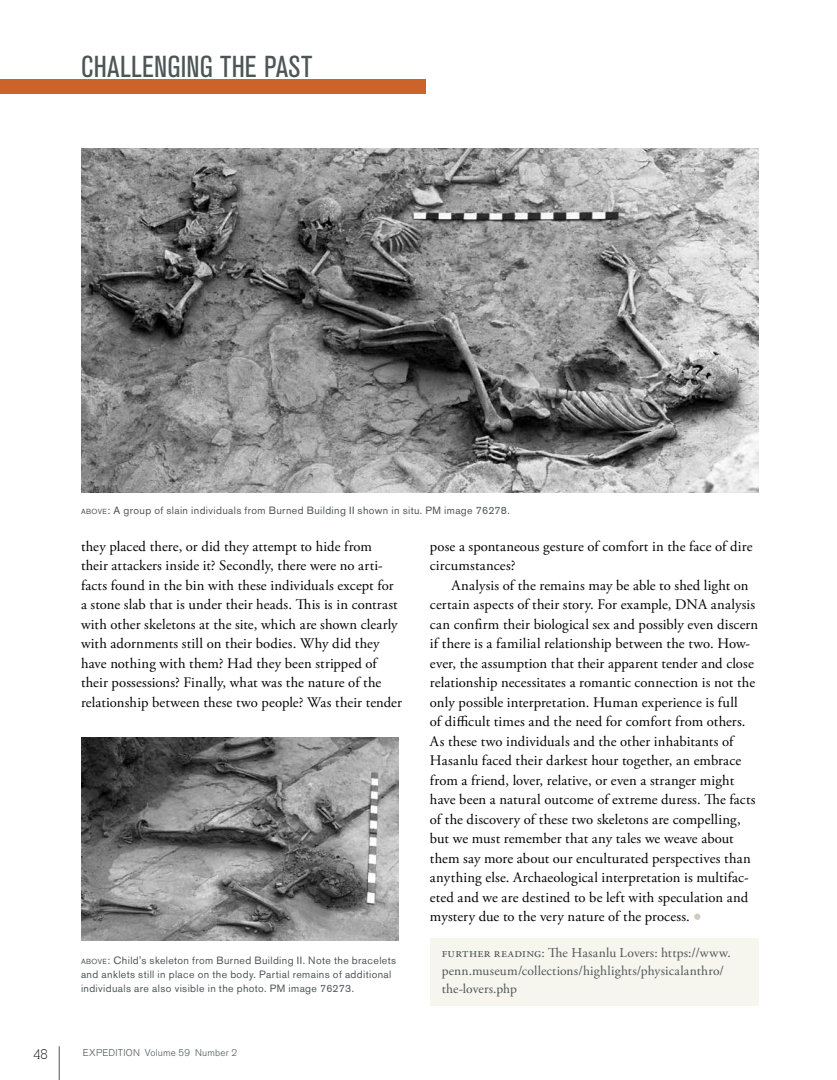
<style>
.page{position:relative;width:837px;height:1080px;background:#fff}
.page>*{position:absolute;margin:0;border:0;box-sizing:border-box;transform-origin:0 0}
.t1{font:condensed 30px "Akzidenz Grotesk BE";letter-spacing:.005em;color:#4d5557}
.t2{font:14.7px/19.5px "Adobe Garamond Pro";letter-spacing:.01em;color:#000}
.t3{font:13.5px/18px "Adobe Garamond Pro";letter-spacing:.015em;color:#4d5557}
.t4{font:13.5px "Alexandria FLF";color:#000}
.t5{font:10.5px/14.2px "Akzidenz Grotesk BE";letter-spacing:.035em;color:#4d5557}
.t6{font:300 9.75px "Akzidenz Grotesk BE";letter-spacing:.02em;color:#4d5557}
.s1{font-size:7.35px}
.s2{font-style:inherit}
</style>
<div class="page">
<hr style="left:59px;top:1046px;width:1px;height:34px;background:#4d5557">
<img style="left:81px;top:738px;width:317px;height:202px">
<div style="left:0;top:79px;width:425px;height:15px;background:#cc6328"></div>
<div style="left:430px;top:938px;width:329px;height:68px;background:#f6f5ee"></div>
<img style="left:81px;top:148px;width:678px;height:345px">
<h1 class="t1" style="left:81px;top:49px;width:233px">CHALLENGING THE PAST</h1>
<p class="t5" style="left:81px;top:503px;width:430px"><span class="s1">ABOVE</span><span class="s2">:</span> A group of slain individuals from Burned Building II shown in situ. PM image 76278.</p>
<p class="t2" style="left:81px;top:537px;width:322px">they placed there, or did they attempt to hide from their attackers inside it? Secondly, there were no arti&shy;facts found in the bin with these individuals except for a stone slab that is under their heads. This is in contrast with other skeletons at the site, which are shown clearly with adornments still on their bodies. Why did they have nothing with them? Had they been stripped of their possessions? Finally, what was the nature of the relationship between these two people? Was their tender</p>
<p class="t5" style="left:81px;top:953px;width:317px"><span class="s1">ABOVE</span><span class="s2">:</span> Child's skeleton from Burned Building II. Note the bracelets and anklets still in place on the body. Partial remains of additional individuals are also visible in the photo. PM image 76273.</p>
<p class="t4" style="left:33px;top:1047px;width:16px">48</p>
<p class="t6" style="left:83px;top:1047px;width:156px">EXPEDITION Volume 59 Number 2</p>
<p class="t2" style="left:430px;top:537px;width:324px">pose a spontaneous gesture of comfort in the face of dire circumstances?</p>
<p class="t2" style="left:430px;top:576px;width:330px;text-indent:22px">Analysis of the remains may be able to shed light on certain aspects of their story. For example, DNA analysis can confirm their biological sex and possibly even discern if there is a familial relationship between the two. How&shy;ever, the assumption that their apparent tender and close relationship necessitates a romantic connection is not the only possible interpretation. Human experience is full<br>of difficult times and the need for comfort from others.<br>As these two individuals and the other inhabitants of Hasanlu faced their darkest hour together, an embrace from a friend, lover, relative, or even a stranger might have been a natural outcome of extreme duress. The facts of the discovery of these two skeletons are compelling, but we must remember that any tales we weave about them say more about our enculturated perspectives than anything else. Archaeological interpretation is multifac&shy;eted and we are destined to be left with speculation and mystery due to the very nature of the process.</p>
<p class="t3" style="left:442px;top:944px;width:290px">further reading: The Hasanlu Lovers: https://www. penn.museum/collections/highlights/physicalanthro/ the-lovers.php</p>
</div>
